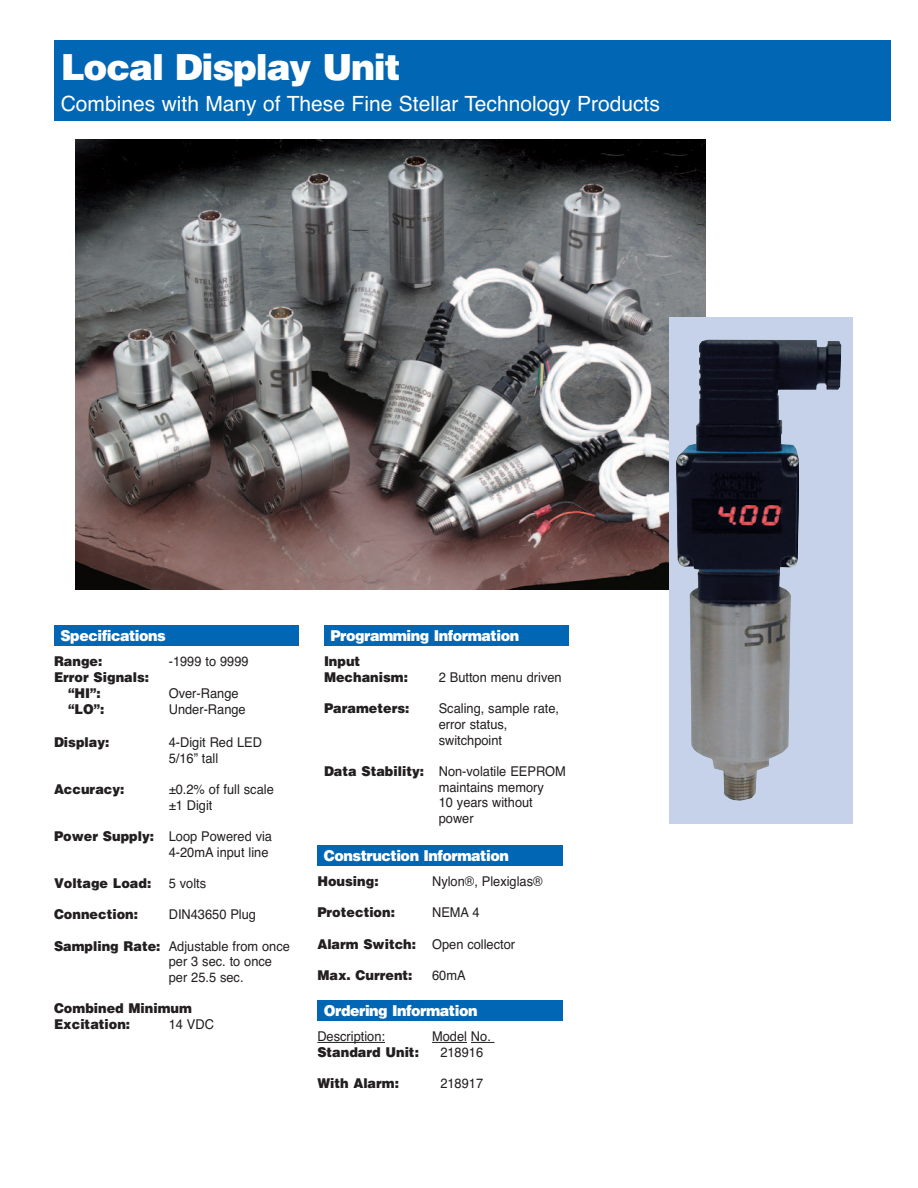
<style>
.page{position:relative;width:918px;height:1188px;background:#fff}
.page>*{position:absolute;margin:0;border:0;box-sizing:border-box;transform-origin:0 0}
.t1{font:900 36px "Helvetica LT Std";letter-spacing:-.035em;color:#fff}
.t2{font:21px "Helvetica";color:#fff}
.t3{font:900 15px "Helvetica LT Std";letter-spacing:-.035em;color:#fff;scale:.95 1}
.t4{font:13.5px "Helvetica";color:#231f20;scale:.95 1}
.t5{font:900 13.5px "Helvetica LT Std";color:#231f20;scale:.95 1}
.s1{font-family:"Helvetica LT Std";font-weight:900}
</style>
<div class="page">
<div style="left:54px;top:40px;width:837px;height:81px;background:#0166b3"></div>
<img style="left:75px;top:140px;width:631px;height:450px">
<div style="left:669px;top:317px;width:183px;height:507px;background:#c6d2ea"></div>
<img style="left:676px;top:339px;width:165px;height:462px">
<div style="left:54px;top:625px;width:245px;height:20px;background:#0166b3"></div>
<div style="left:324px;top:625px;width:245px;height:20px;background:#0166b3"></div>
<div style="left:317px;top:845px;width:245px;height:20px;background:#0166b3"></div>
<div style="left:317px;top:1000px;width:245px;height:21px;background:#0166b3"></div>
<hr style="left:317px;top:1042px;width:68px;height:1px;background:#231f20">
<hr style="left:432px;top:1042px;width:35px;height:1px;background:#231f20">
<svg style="left:471px;top:1042px;width:23px;height:1px"></svg>
<p class="t1" style="left:61px;top:54px;width:342px">Local Display Unit</p>
<p class="t2" style="left:61px;top:96px;width:601px">Combines with Many of These Fine Stellar Technology Products</p>
<p class="t3" style="left:61px;top:630px;width:113px">Specifications</p>
<p class="t5" style="left:54px;top:657px;width:53px">Range:</p>
<p class="t4" style="left:169px;top:656px;width:86px">-1999 to 9999</p>
<p class="t5" style="left:54px;top:672px;width:102px">Error Signals:</p>
<p class="t5" style="left:68px;top:688px;width:36px">“HI”:</p>
<p class="t4" style="left:169px;top:688px;width:75px">Over-Range</p>
<p class="t5" style="left:68px;top:704px;width:40px">“LO”:</p>
<p class="t4" style="left:169px;top:704px;width:83px">Under-Range</p>
<p class="t5" style="left:54px;top:737px;width:60px">Display:</p>
<p class="t4" style="left:169px;top:737px;width:100px">4-Digit Red LED</p>
<p class="t4" style="left:169px;top:753px;width:54px">5/16” tall</p>
<p class="t5" style="left:54px;top:784px;width:76px">Accuracy:</p>
<p class="t4" style="left:169px;top:784px;width:112px">±0.2% of full scale</p>
<p class="t4" style="left:169px;top:800px;width:48px">±1 Digit</p>
<p class="t4" style="left:54px;top:831px;width:231px"><span class="s1">Power Supply:</span> Loop Powered via</p>
<p class="t4" style="left:169px;top:847px;width:107px">4-20mA input line</p>
<p class="t5" style="left:54px;top:878px;width:104px">Voltage Load:</p>
<p class="t4" style="left:169px;top:878px;width:41px">5 volts</p>
<p class="t5" style="left:54px;top:909px;width:90px">Connection:</p>
<p class="t4" style="left:169px;top:909px;width:93px">DIN43650 Plug</p>
<p class="t4" style="left:54px;top:941px;width:250px"><span class="s1">Sampling Rate:</span> Adjustable from once</p>
<p class="t4" style="left:169px;top:957px;width:110px">per 3 sec. to once</p>
<p class="t4" style="left:169px;top:972px;width:80px">per 25.5 sec.</p>
<p class="t5" style="left:54px;top:1003px;width:147px">Combined Minimum</p>
<p class="t5" style="left:54px;top:1019px;width:82px">Excitation:</p>
<p class="t4" style="left:169px;top:1019px;width:49px">14 VDC</p>
<p class="t3" style="left:331px;top:630px;width:200px">Programming Information</p>
<p class="t5" style="left:324px;top:656px;width:40px">Input</p>
<p class="t5" style="left:324px;top:672px;width:90px">Mechanism:</p>
<p class="t4" style="left:439px;top:672px;width:131px">2 Button menu driven</p>
<p class="t5" style="left:324px;top:704px;width:91px">Parameters:</p>
<p class="t4" style="left:439px;top:703px;width:128px">Scaling, sample rate,</p>
<p class="t4" style="left:439px;top:719px;width:74px">error status,</p>
<p class="t4" style="left:439px;top:735px;width:68px">switchpoint</p>
<p class="t4" style="left:324px;top:766px;width:256px"><span class="s1">Data Stability:</span> Non-volatile EEPROM</p>
<p class="t4" style="left:439px;top:782px;width:112px">maintains memory</p>
<p class="t4" style="left:439px;top:797px;width:101px">10 years without</p>
<p class="t4" style="left:439px;top:813px;width:38px">power</p>
<p class="t3" style="left:324px;top:850px;width:196px">Construction Information</p>
<p class="t5" style="left:317px;top:876px;width:66px">Housing:</p>
<p class="t4" style="left:432px;top:876px;width:118px">Nylon®, Plexiglas®</p>
<p class="t5" style="left:317px;top:908px;width:83px">Protection:</p>
<p class="t4" style="left:432px;top:908px;width:51px">NEMA 4</p>
<p class="t4" style="left:317px;top:939px;width:210px"><span class="s1">Alarm Switch:</span> Open collector</p>
<p class="t5" style="left:317px;top:971px;width:102px">Max. Current:</p>
<p class="t4" style="left:432px;top:971px;width:37px">60mA</p>
<p class="t3" style="left:324px;top:1005px;width:163px">Ordering Information</p>
<p class="t4" style="left:317px;top:1032px;width:73px">Description:</p>
<p class="t4" style="left:432px;top:1032px;width:63px">Model No.</p>
<p class="t5" style="left:317px;top:1047px;width:108px">Standard Unit:</p>
<p class="t4" style="left:440px;top:1047px;width:47px">218916</p>
<p class="t5" style="left:317px;top:1079px;width:87px">With Alarm:</p>
<p class="t4" style="left:440px;top:1079px;width:47px">218917</p>
</div>
